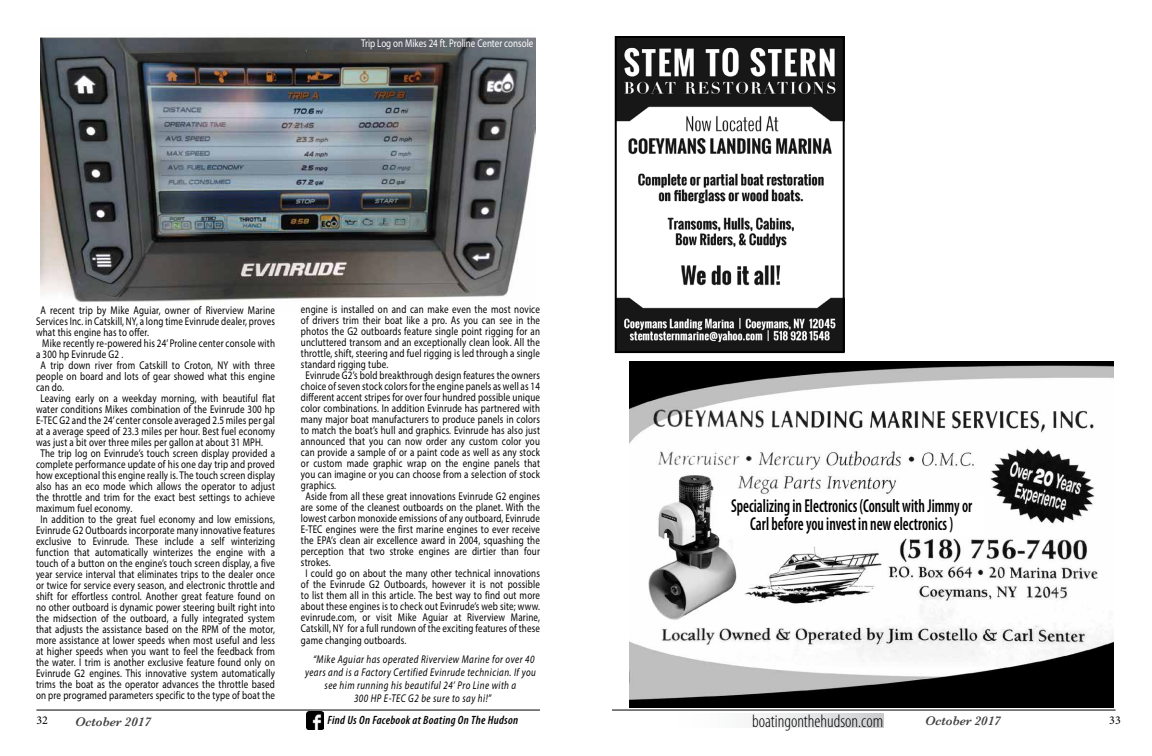
<style>
.page{position:relative;width:1152px;height:756px;background:#fff}
.page>*{position:absolute;margin:0;border:0;box-sizing:border-box;transform-origin:0 0}
.t1{font:600 condensed 18.8px/18px "Myriad Pro";color:#000;text-align:center;scale:.8 1}
.t2{font:300 condensed 18px "Myriad Pro";color:#000}
.t3{font:italic 600 13px "Baskerville";color:#414042}
.t4{font:italic 600 condensed 12px "Myriad Pro";letter-spacing:.025em;color:#000}
.t5{font:12px "Minion Pro";color:#000}
.t6{font:11.2px "Myriad Pro";letter-spacing:.02em;color:#000;scale:.8 1}
.t7{font:italic 11.2px/13px "Myriad Pro";letter-spacing:.05em;color:#000;text-align:center;scale:.8 1}
.t8{font:11.2px "Myriad Pro";color:#fff;scale:.8 1}
</style>
<div class="page">
<hr style="left:36px;top:710px;width:504px;height:1px;background:#000">
<hr style="left:612px;top:710px;width:504px;height:1px;background:#000">
<img style="left:306px;top:712px;width:18px;height:17px">
<svg style="left:754px;top:713px;width:129px;height:15px"></svg>
<img style="left:41px;top:37px;width:494px;height:265px">
<img style="left:629px;top:362px;width:484px;height:345px">
<img style="left:618px;top:39px;width:224px;height:311px">
<div style="left:615px;top:36px;width:230px;height:317px;border:2px solid #000"></div>
<div style="left:718px;top:496px;width:267px;height:39px;background:#fff"></div>
<p class="t8" style="left:361px;top:36px;width:217px">Trip Log on Mikes 24 ft. Proline Center console</p>
<p class="t6" style="left:40px;top:303px;width:295px">A recent trip by Mike Aguiar, owner of Riverview Marine</p>
<p class="t6" style="left:36px;top:314px;width:300px">Services Inc. in Catskill, NY, a long time Evinrude dealer, proves</p>
<p class="t6" style="left:36px;top:325px;width:143px">what this engine has to offer.</p>
<p class="t6" style="left:42px;top:336px;width:292px">Mike recently re-powered his 24’ Proline center console with</p>
<p class="t6" style="left:36px;top:347px;width:111px">a 300 hp Evinrude G2 .</p>
<p class="t6" style="left:40px;top:358px;width:295px">A trip down river from Catskill to Croton, NY with three</p>
<p class="t6" style="left:36px;top:369px;width:300px">people on board and lots of gear showed what this engine</p>
<p class="t6" style="left:36px;top:380px;width:37px">can do.</p>
<p class="t6" style="left:40px;top:391px;width:295px">Leaving early on a weekday morning, with beautiful flat</p>
<p class="t6" style="left:36px;top:402px;width:300px">water conditions Mikes combination of the Evinrude 300 hp</p>
<p class="t6" style="left:36px;top:413px;width:300px">E-TEC G2 and the 24’ center console averaged 2.5 miles per gal</p>
<p class="t6" style="left:36px;top:424px;width:300px">at a average speed of 23.3 miles per hour. Best fuel economy</p>
<p class="t6" style="left:36px;top:435px;width:285px">was just a bit over three miles per gallon at about 31 MPH.</p>
<p class="t6" style="left:40px;top:446px;width:295px">The trip log on Evinrude’s touch screen display provided a</p>
<p class="t6" style="left:36px;top:457px;width:300px">complete performance update of his one day trip and proved</p>
<p class="t6" style="left:36px;top:468px;width:300px">how exceptional this engine really is. The touch screen display</p>
<p class="t6" style="left:36px;top:479px;width:300px">also has an eco mode which allows the operator to adjust</p>
<p class="t6" style="left:36px;top:490px;width:300px">the throttle and trim for the exact best settings to achieve</p>
<p class="t6" style="left:36px;top:501px;width:122px">maximum fuel economy.</p>
<p class="t6" style="left:40px;top:512px;width:295px">In addition to the great fuel economy and low emissions,</p>
<p class="t6" style="left:36px;top:523px;width:300px">Evinrude G2 Outboards incorporate many innovative features</p>
<p class="t6" style="left:36px;top:534px;width:300px">exclusive to Evinrude. These include a self winterizing</p>
<p class="t6" style="left:36px;top:545px;width:300px">function that automatically winterizes the engine with a</p>
<p class="t6" style="left:36px;top:556px;width:300px">touch of a button on the engine’s touch screen display, a five</p>
<p class="t6" style="left:36px;top:567px;width:300px">year service interval that eliminates trips to the dealer once</p>
<p class="t6" style="left:36px;top:578px;width:300px">or twice for service every season, and electronic throttle and</p>
<p class="t6" style="left:36px;top:589px;width:300px">shift for effortless control. Another great feature found on</p>
<p class="t6" style="left:36px;top:600px;width:300px">no other outboard is dynamic power steering built right into</p>
<p class="t6" style="left:36px;top:611px;width:300px">the midsection of the outboard, a fully integrated system</p>
<p class="t6" style="left:36px;top:622px;width:300px">that adjusts the assistance based on the RPM of the motor,</p>
<p class="t6" style="left:36px;top:633px;width:300px">more assistance at lower speeds when most useful and less</p>
<p class="t6" style="left:36px;top:644px;width:300px">at higher speeds when you want to feel the feedback from</p>
<p class="t6" style="left:36px;top:655px;width:300px">the water. I trim is another exclusive feature found only on</p>
<p class="t6" style="left:36px;top:666px;width:300px">Evinrude G2 engines. This innovative system automatically</p>
<p class="t6" style="left:36px;top:677px;width:300px">trims the boat as the operator advances the throttle based</p>
<p class="t6" style="left:36px;top:688px;width:300px">on pre programed parameters specific to the type of boat the</p>
<p class="t6" style="left:301px;top:302px;width:300px">engine is installed on and can make even the most novice</p>
<p class="t6" style="left:301px;top:313px;width:300px">of drivers trim their boat like a pro. As you can see in the</p>
<p class="t6" style="left:301px;top:324px;width:300px">photos the G2 outboards feature single point rigging for an</p>
<p class="t6" style="left:301px;top:335px;width:300px">uncluttered transom and an exceptionally clean look. All the</p>
<p class="t6" style="left:301px;top:346px;width:300px">throttle, shift, steering and fuel rigging is led through a single</p>
<p class="t6" style="left:301px;top:357px;width:111px">standard rigging tube.</p>
<p class="t6" style="left:305px;top:368px;width:295px">Evinrude G2’s bold breakthrough design features the owners</p>
<p class="t6" style="left:301px;top:379px;width:300px">choice of seven stock colors for the engine panels as well as 14</p>
<p class="t6" style="left:301px;top:390px;width:300px">different accent stripes for over four hundred possible unique</p>
<p class="t6" style="left:301px;top:401px;width:300px">color combinations. In addition Evinrude has partnered with</p>
<p class="t6" style="left:301px;top:412px;width:300px">many major boat manufacturers to produce panels in colors</p>
<p class="t6" style="left:301px;top:423px;width:300px">to match the boat’s hull and graphics. Evinrude has also just</p>
<p class="t6" style="left:301px;top:434px;width:300px">announced that you can now order any custom color you</p>
<p class="t6" style="left:301px;top:445px;width:300px">can provide a sample of or a paint code as well as any stock</p>
<p class="t6" style="left:301px;top:456px;width:300px">or custom made graphic wrap on the engine panels that</p>
<p class="t6" style="left:301px;top:467px;width:300px">you can imagine or you can choose from a selection of stock</p>
<p class="t6" style="left:301px;top:478px;width:46px">graphics.</p>
<p class="t6" style="left:305px;top:489px;width:295px">Aside from all these great innovations Evinrude G2 engines</p>
<p class="t6" style="left:301px;top:500px;width:300px">are some of the cleanest outboards on the planet. With the</p>
<p class="t6" style="left:301px;top:511px;width:300px">lowest carbon monoxide emissions of any outboard, Evinrude</p>
<p class="t6" style="left:301px;top:522px;width:300px">E-TEC engines were the first marine engines to ever receive</p>
<p class="t6" style="left:301px;top:533px;width:300px">the EPA’s clean air excellence award in 2004, squashing the</p>
<p class="t6" style="left:301px;top:544px;width:300px">perception that two stroke engines are dirtier than four</p>
<p class="t6" style="left:301px;top:555px;width:39px">strokes.</p>
<p class="t6" style="left:305px;top:566px;width:295px">I could go on about the many other technical innovations</p>
<p class="t6" style="left:301px;top:577px;width:300px">of the Evinrude G2 Outboards, however it is not possible</p>
<p class="t6" style="left:301px;top:588px;width:300px">to list them all in this article. The best way to find out more</p>
<p class="t6" style="left:301px;top:599px;width:300px">about these engines is to check out Evinrude’s web site; www.</p>
<p class="t6" style="left:301px;top:610px;width:300px">evinrude.com, or visit Mike Aguiar at Riverview Marine,</p>
<p class="t6" style="left:301px;top:621px;width:300px">Catskill, NY for a full rundown of the exciting features of these</p>
<p class="t6" style="left:301px;top:633px;width:133px">game changing outboards.</p>
<p class="t7" style="left:305px;top:653px;width:290px">“Mike Aguiar has operated Riverview Marine for over 40 years and is a Factory Certified Evinrude technician. If you see him running his beautiful 24’ Pro Line with a<br>300 HP E-TEC G2 be sure to say hi!”</p>
<h1 class="t1" style="left:731px;top:497px;width:303px">Specializing in Electronics (Consult with Jimmy or<br>Carl before you invest in new electronics )</h1>
<h2 class="t2" style="left:752px;top:710px;width:133px">boatingonthehudson.com</h2>
<p class="t4" style="left:328px;top:712px;width:192px">Find Us On Facebook at Boating On The Hudson</p>
<p class="t5" style="left:36px;top:712px;width:13px">32</p>
<p class="t3" style="left:75px;top:713px;width:77px">October 2017</p>
<p class="t3" style="left:925px;top:712px;width:77px">October 2017</p>
<p class="t5" style="left:1109px;top:712px;width:13px">33</p>
</div>
